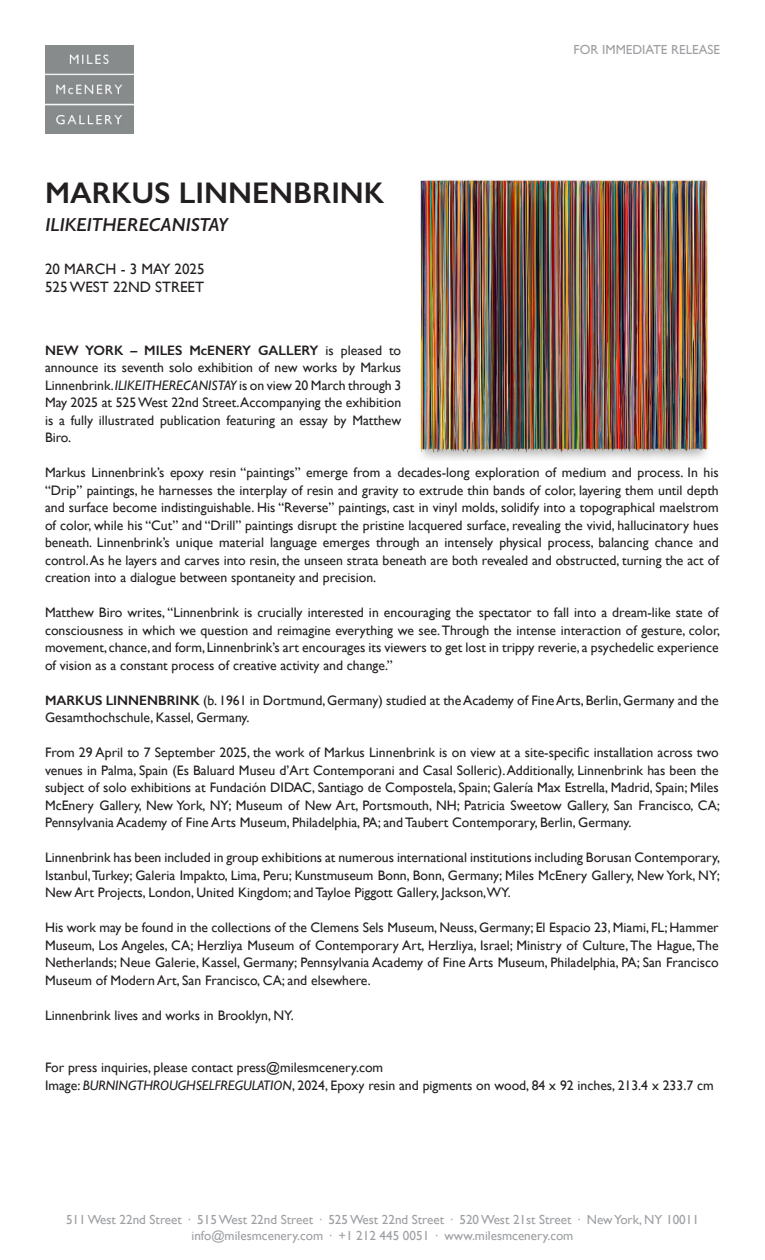
<style>
.page{position:relative;width:765px;height:1260px;background:#fff}
.page>*{position:absolute;margin:0;border:0;box-sizing:border-box;transform-origin:0 0}
.t1{font:600 30px "Gill Sans";color:#231f20}
.t2{font:italic 600 18.88px "Gill Sans";letter-spacing:-.01em;color:#231f20}
.t3{font:15px "Gill Sans";color:#231f20}
.t4{font:13.75px/17.5px "Gill Sans";color:#231f20;text-align:justify}
.t5{font:13.12px/15.8px "Gill Sans";color:#9d9fa2;text-align:center}
.s1{font-weight:600}
.s2{font-style:italic}
</style>
<div class="page">
<img style="left:45px;top:45px;width:89px;height:88px">
<img style="left:420px;top:180px;width:288px;height:280px">
<p class="t1" style="left:45px;top:175px;width:341px">MARKUS LINNENBRINK</p>
<p class="t2" style="left:45px;top:213px;width:184px">ILIKEITHERECANISTAY</p>
<p class="t3" style="left:45px;top:260px;width:161px">20 MARCH - 3 MAY 2025</p>
<p class="t3" style="left:45px;top:278px;width:161px">525 WEST 22ND STREET</p>
<p class="t5" style="left:574px;top:42px;width:148px">FOR IMMEDIATE RELEASE</p>
<p class="t4" style="left:45px;top:341px;width:358px"><span class="s1">NEW YORK – MILES McENERY GALLERY</span> is pleased to announce its seventh solo exhibition of new works by Markus Linnenbrink. <span class="s2">ILIKEITHERECANISTAY</span> is on view 20 March through 3<br>May 2025 at 525 West 22nd Street. Accompanying the exhibition is a fully illustrated publication featuring an essay by Matthew Biro.</p>
<p class="t4" style="left:45px;top:464px;width:675px">Markus Linnenbrink’s epoxy resin “paintings” emerge from a decades-long exploration of medium and process. In his “Drip” paintings, he harnesses the interplay of resin and gravity to extrude thin bands of color, layering them until depth and surface become indistinguishable. His “Reverse” paintings, cast in vinyl molds, solidify into a topographical maelstrom of color, while his “Cut” and “Drill” paintings disrupt the pristine lacquered surface, revealing the vivid, hallucinatory hues beneath. Linnenbrink’s unique material language emerges through an intensely physical process, balancing chance and control. As he layers and carves into resin, the unseen strata beneath are both revealed and obstructed, turning the act of creation into a dialogue between spontaneity and precision.</p>
<p class="t4" style="left:45px;top:604px;width:677px">Matthew Biro writes, “Linnenbrink is crucially interested in encouraging the spectator to fall into a dream-like state of consciousness in which we question and reimagine everything we see. Through the intense interaction of gesture, color, movement, chance, and form, Linnenbrink’s art encourages its viewers to get lost in trippy reverie, a psychedelic experience of vision as a constant process of creative activity and change.”</p>
<p class="t4" style="left:45px;top:691px;width:675px"><span class="s1">MARKUS LINNENBRINK</span> (b. 1961 in Dortmund, Germany) studied at the Academy of Fine Arts, Berlin, Germany and the<br>Gesamthochschule, Kassel, Germany.</p>
<p class="t4" style="left:45px;top:744px;width:677px">From 29 April to 7 September 2025, the work of Markus Linnenbrink is on view at a site-specific installation across two venues in Palma, Spain (Es Baluard Museu d’Art Contemporani and Casal Solleric). Additionally, Linnenbrink has been the subject of solo exhibitions at Fundación DIDAC, Santiago de Compostela, Spain; Galería Max Estrella, Madrid, Spain; Miles McEnery Gallery, New York, NY; Museum of New Art, Portsmouth, NH; Patricia Sweetow Gallery, San Francisco, CA; Pennsylvania Academy of Fine Arts Museum, Philadelphia, PA; and Taubert Contemporary, Berlin, Germany.</p>
<p class="t4" style="left:45px;top:849px;width:677px">Linnenbrink has been included in group exhibitions at numerous international institutions including Borusan Contemporary, Istanbul, Turkey; Galeria Impakto, Lima, Peru; Kunstmuseum Bonn, Bonn, Germany; Miles McEnery Gallery, New York, NY; New Art Projects, London, United Kingdom; and Tayloe Piggott Gallery, Jackson,WY.</p>
<p class="t4" style="left:45px;top:919px;width:675px">His work may be found in the collections of the Clemens Sels Museum, Neuss, Germany; El Espacio 23, Miami, FL; Hammer Museum, Los Angeles, CA; Herzliya Museum of Contemporary Art, Herzliya, Israel; Ministry of Culture, The Hague, The Netherlands; Neue Galerie, Kassel, Germany; Pennsylvania Academy of Fine Arts Museum, Philadelphia, PA; San Francisco Museum of Modern Art, San Francisco, CA; and elsewhere.</p>
<p class="t4" style="left:45px;top:1006px;width:250px">Linnenbrink lives and works in Brooklyn, NY.</p>
<p class="t4" style="left:45px;top:1059px;width:340px">For press inquiries, please contact press@milesmcenery.com</p>
<p class="t4" style="left:45px;top:1076px;width:670px">Image: <span class="s2">BURNINGTHROUGHSELFREGULATION</span>, 2024, Epoxy resin and pigments on wood, 84 x 92 inches, 213.4 x 233.7 cm</p>
<p class="t5" style="left:66px;top:1212px;width:634px">511 West 22nd Street · 515 West 22nd Street · 525 West 22nd Street · 520 West 21st Street · New York, NY 10011 info@milesmcenery.com · +1 212 445 0051 · www.milesmcenery.com</p>
</div>
